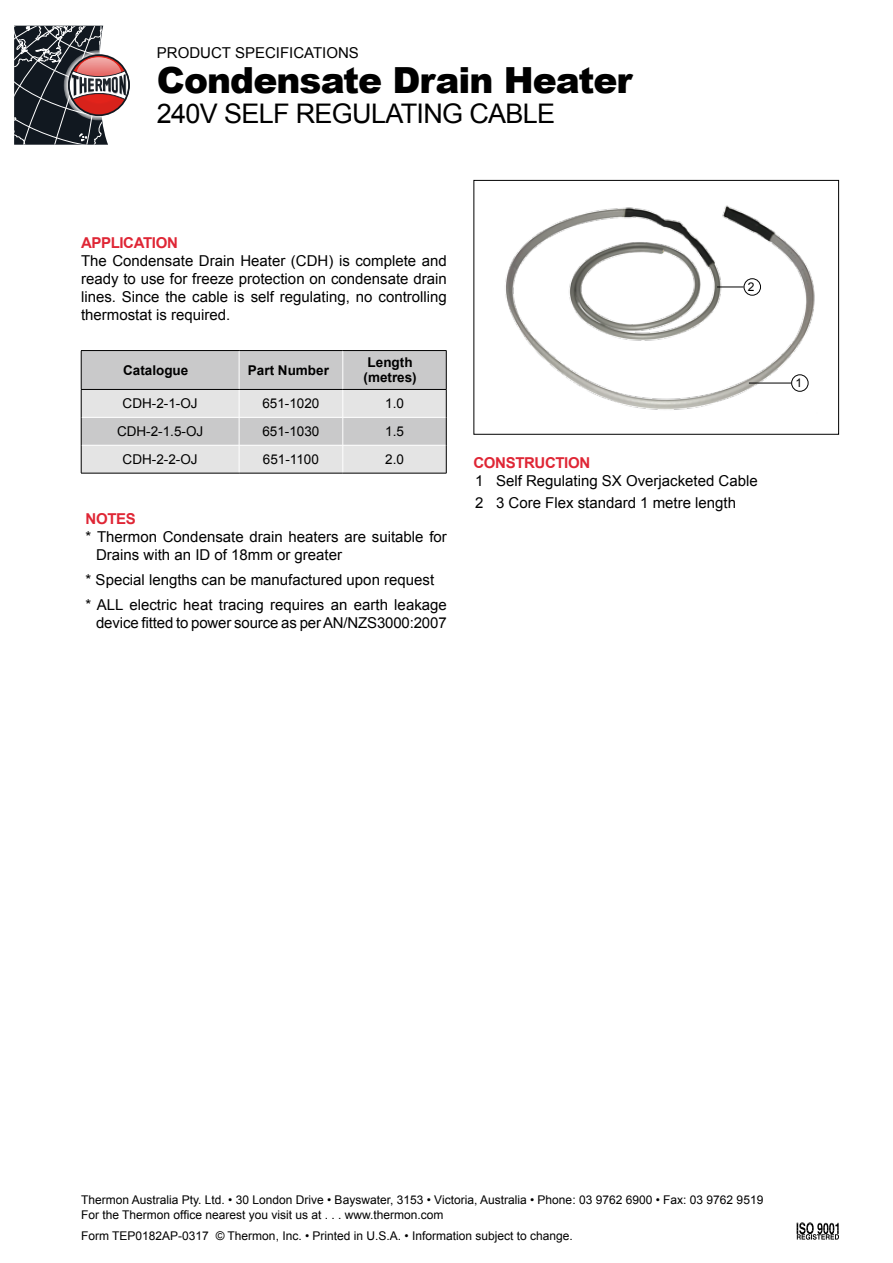
<style>
.page{position:relative;width:893px;height:1263px;background:#fff}
.page>*{position:absolute;margin:0;border:0;box-sizing:border-box;transform-origin:0 0}
.t1{font:900 36px "Arial";letter-spacing:-.025em;color:#000}
.t2{font:27px "Arial";letter-spacing:-.025em;color:#000}
.t3{font:15px/18px "Arial";color:#000}
.t4{font:700 15px "Arial";letter-spacing:-.025em;color:#df2635}
.t5{font:15px "Arial";color:#010101}
.t6{font:13.5px "Arial";color:#000}
.t7{font:700 13.5px/15px "Arial";color:#000;text-align:center}
.t8{font:12px/14.4px "Arial";color:#000}
</style>
<div class="page">
<svg style="left:797px;top:1222px;width:42px;height:18px"></svg>
<svg style="left:14px;top:26px;width:116px;height:119px"></svg>
<img style="left:505px;top:205px;width:310px;height:205px">
<div style="left:473px;top:180px;width:366px;height:255px;border:1px solid #000"></div>
<hr style="left:749px;top:383px;width:42px;height:1px;background:#000">
<svg style="left:717px;top:287px;width:27px;height:1px"></svg>
<div style="left:791px;top:374px;width:17px;height:18px;border:1px solid #000;border-radius:50%"></div>
<div style="left:744px;top:278px;width:17px;height:18px;border:1px solid #000;border-radius:50%"></div>
<svg style="left:81px;top:351px;width:366px;height:122px;background:#d4d4d5"></svg>
<hr style="left:81px;top:473px;width:158px;height:1px;background:#000">
<hr style="left:239px;top:473px;width:104px;height:1px;background:#000">
<hr style="left:343px;top:473px;width:103px;height:1px;background:#000">
<hr style="left:81px;top:350px;width:158px;height:1px;background:#000">
<hr style="left:81px;top:351px;width:1px;height:38px;background:#000">
<hr style="left:239px;top:350px;width:104px;height:1px;background:#000">
<hr style="left:343px;top:350px;width:103px;height:1px;background:#000">
<hr style="left:446px;top:351px;width:1px;height:38px;background:#000">
<hr style="left:81px;top:389px;width:158px;height:1px;background:#000">
<hr style="left:239px;top:389px;width:104px;height:1px;background:#000">
<hr style="left:343px;top:389px;width:103px;height:1px;background:#000">
<p class="t5" style="left:157px;top:43px;width:203px">PRODUCT SPECIFICATIONS</p>
<h1 class="t1" style="left:157px;top:54px;width:477px">Condensate Drain Heater</h1>
<h2 class="t2" style="left:157px;top:96px;width:400px">240V SELF REGULATING CABLE</h2>
<p class="t4" style="left:81px;top:232px;width:98px">APPLICATION</p>
<p class="t3" style="left:81px;top:252px;width:367px;text-align:justify">The Condensate Drain Heater (CDH) is complete and ready to use for freeze protection on condensate drain lines. Since the cable is self regulating, no controlling thermostat is required.</p>
<p class="t7" style="left:123px;top:363px;width:67px">Catalogue</p>
<p class="t7" style="left:248px;top:363px;width:83px">Part Number</p>
<p class="t7" style="left:363px;top:356px;width:55px">Length (metres)</p>
<p class="t6" style="left:123px;top:395px;width:76px">CDH-2-1-OJ</p>
<p class="t6" style="left:262px;top:395px;width:59px">651-1020</p>
<p class="t6" style="left:385px;top:395px;width:20px">1.0</p>
<p class="t6" style="left:117px;top:423px;width:88px">CDH-2-1.5-OJ</p>
<p class="t6" style="left:262px;top:423px;width:59px">651-1030</p>
<p class="t6" style="left:385px;top:423px;width:20px">1.5</p>
<p class="t6" style="left:123px;top:450px;width:76px">CDH-2-2-OJ</p>
<p class="t6" style="left:263px;top:450px;width:58px">651-1100</p>
<p class="t6" style="left:385px;top:450px;width:20px">2.0</p>
<p class="t4" style="left:86px;top:509px;width:52px">NOTES</p>
<p class="t3" style="left:96px;top:528px;width:352px;text-indent:-11px">* Thermon Condensate drain heaters are suitable for<br>Drains with an ID of 18mm or greater</p>
<p class="t3" style="left:86px;top:567px;width:363px;line-height:24.8px">* Special lengths can be manufactured upon request<br>* ALL electric heat tracing requires an earth leakage</p>
<p class="t3" style="left:96px;top:614px;width:352px">device fitted to power source as per AN/NZS3000:2007</p>
<p class="t8" style="left:748px;top:280px;width:8px">2</p>
<p class="t4" style="left:473px;top:453px;width:118px">CONSTRUCTION</p>
<p class="t3" style="left:475px;top:470px;width:284px;line-height:22.5px">1 Self Regulating SX Overjacketed Cable<br>2 3 Core Flex standard 1 metre length</p>
<p class="t8" style="left:795px;top:376px;width:8px">1</p>
<p class="t8" style="left:81px;top:1193px;width:684px">Thermon Australia Pty. Ltd. • 30 London Drive • Bayswater, 3153 • Victoria, Australia • Phone: 03 9762 6900 • Fax: 03 9762 9519<br>For the Thermon office nearest you visit us at . . . www.thermon.com</p>
<p class="t8" style="left:216px;top:1228px;width:359px">© Thermon, Inc. • Printed in U.S.A. • Information subject to change.</p>
<p class="t8" style="left:81px;top:1228px;width:129px">Form TEP0182AP-0317</p>
</div>
